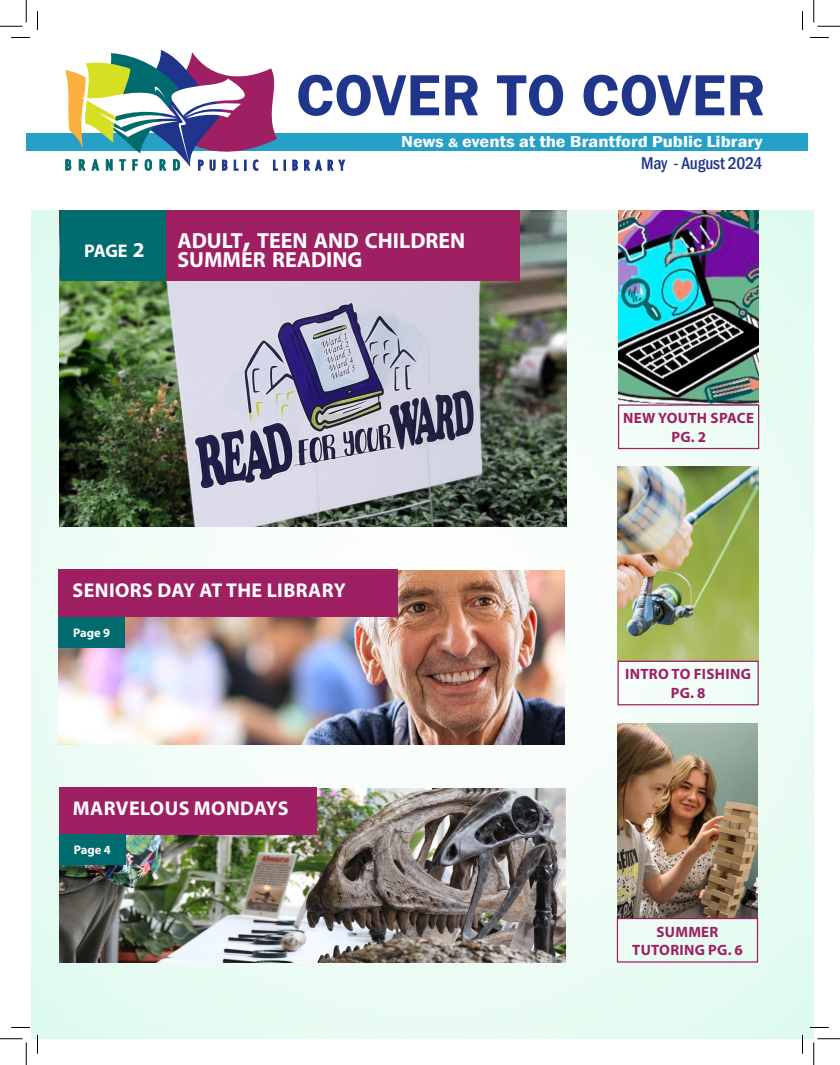
<style>
.page{position:relative;width:840px;height:1065px;background:#fff}
.page>*{position:absolute;margin:0;border:0;box-sizing:border-box;transform-origin:0 0}
.t1{font:600 60px "Franklin Gothic";letter-spacing:.01em;color:#20358c}
.t2{font:700 21.88px/18.8px "Myriad Pro";color:#fff}
.t3{font:700 20px "Myriad Pro";letter-spacing:.02em;color:#fff}
.t4{font:700 18.38px "Myriad Pro";color:#fff}
.t5{font:500 condensed 17.5px "Franklin Gothic";letter-spacing:-.01em;color:#20358c}
.t6{font:600 condensed 16.38px "Franklin Gothic";color:#fff;scale:1.3 1}
.t7{font:700 15px/18.8px "Myriad Pro";letter-spacing:.02em;color:#9f1f63;text-align:center}
.t8{font:700 12.5px "Myriad Pro";color:#fff}
.s1{font-size:12.5px}
.s2{font-size:21.25px}
.s3{font-size:31.25px}
</style>
<div class="page">
<div style="left:26px;top:133px;width:782px;height:18px;background:#27a0c8"></div>
<img style="left:31px;top:210px;width:783px;height:829px">
<hr style="left:814px;top:940px;width:1px;height:33px;background:#9e1f62">
<img style="left:59px;top:210px;width:507px;height:317px">
<svg style="left:292px;top:160px;width:6px;height:11px"></svg>
<svg style="left:304px;top:159px;width:18px;height:12px"></svg>
<svg style="left:328px;top:160px;width:17px;height:11px"></svg>
<svg style="left:65px;top:50px;width:221px;height:121px"></svg>
<div style="left:60px;top:210px;width:106px;height:71px;background:#006b6e"></div>
<div style="left:166px;top:210px;width:354px;height:71px;background:#9e1f62"></div>
<img style="left:618px;top:210px;width:141px;height:194px">
<div style="left:618px;top:404px;width:141px;height:45px;border:1px solid #9f1f63"></div>
<img style="left:618px;top:467px;width:140px;height:194px">
<div style="left:618px;top:661px;width:141px;height:44px;border:1px solid #9f1f63"></div>
<img style="left:617px;top:724px;width:140px;height:194px">
<div style="left:617px;top:918px;width:141px;height:45px;border:1px solid #9f1f63"></div>
<img style="left:59px;top:570px;width:506px;height:174px">
<img style="left:60px;top:788px;width:506px;height:174px">
<div style="left:58px;top:569px;width:340px;height:48px;background:#9e1f62"></div>
<div style="left:59px;top:787px;width:257px;height:48px;background:#9e1f62"></div>
<div style="left:58px;top:617px;width:67px;height:30px;background:#006b6e"></div>
<div style="left:59px;top:834px;width:66px;height:30px;background:#006b6e"></div>
<svg style="left:11px;top:37px;width:19px;height:1px"></svg>
<svg style="left:810px;top:37px;width:19px;height:1px"></svg>
<svg style="left:11px;top:1027px;width:19px;height:1px"></svg>
<svg style="left:810px;top:1027px;width:19px;height:1px"></svg>
<svg style="left:37px;top:11px;width:1px;height:19px"></svg>
<svg style="left:37px;top:1035px;width:1px;height:19px"></svg>
<svg style="left:802px;top:11px;width:1px;height:19px"></svg>
<svg style="left:802px;top:1035px;width:1px;height:19px"></svg>
<svg style="left:0;top:0;width:27px;height:27px"></svg>
<svg style="left:0;top:1039px;width:27px;height:26px"></svg>
<svg style="left:814px;top:0;width:26px;height:27px"></svg>
<svg style="left:814px;top:1039px;width:26px;height:26px"></svg>
<h1 class="t1" style="left:296px;top:58px;width:471px">COVER TO COVER</h1>
<p class="t6" style="left:401px;top:130px;width:280px">News <span class="s1">&amp;</span> events at the Brantford Public Library</p>
<p class="t5" style="left:641px;top:152px;width:123px">May - August 2024</p>
<p class="t4" style="left:84px;top:239px;width:62px">PAGE <span class="s2">2</span></p>
<h2 class="t2" style="left:177px;top:231px;width:290px">ADULT<span class="s3">,</span> TEEN AND CHILDREN<br>SUMMER READING</h2>
<h3 class="t3" style="left:73px;top:578px;width:275px">SENIORS DAY AT THE LIBRARY</h3>
<p class="t8" style="left:73px;top:624px;width:39px">Page 9</p>
<h3 class="t3" style="left:73px;top:795px;width:217px">MARVELOUS MONDAYS</h3>
<p class="t8" style="left:74px;top:842px;width:39px">Page 4</p>
<p class="t7" style="left:623px;top:408px;width:133px">NEW YOUTH SPACE<br>PG. 2</p>
<p class="t7" style="left:625px;top:664px;width:127px">INTRO TO FISHING<br>PG. 8</p>
<p class="t7" style="left:632px;top:922px;width:112px">SUMMER<br>TUTORING PG. 6</p>
</div>
